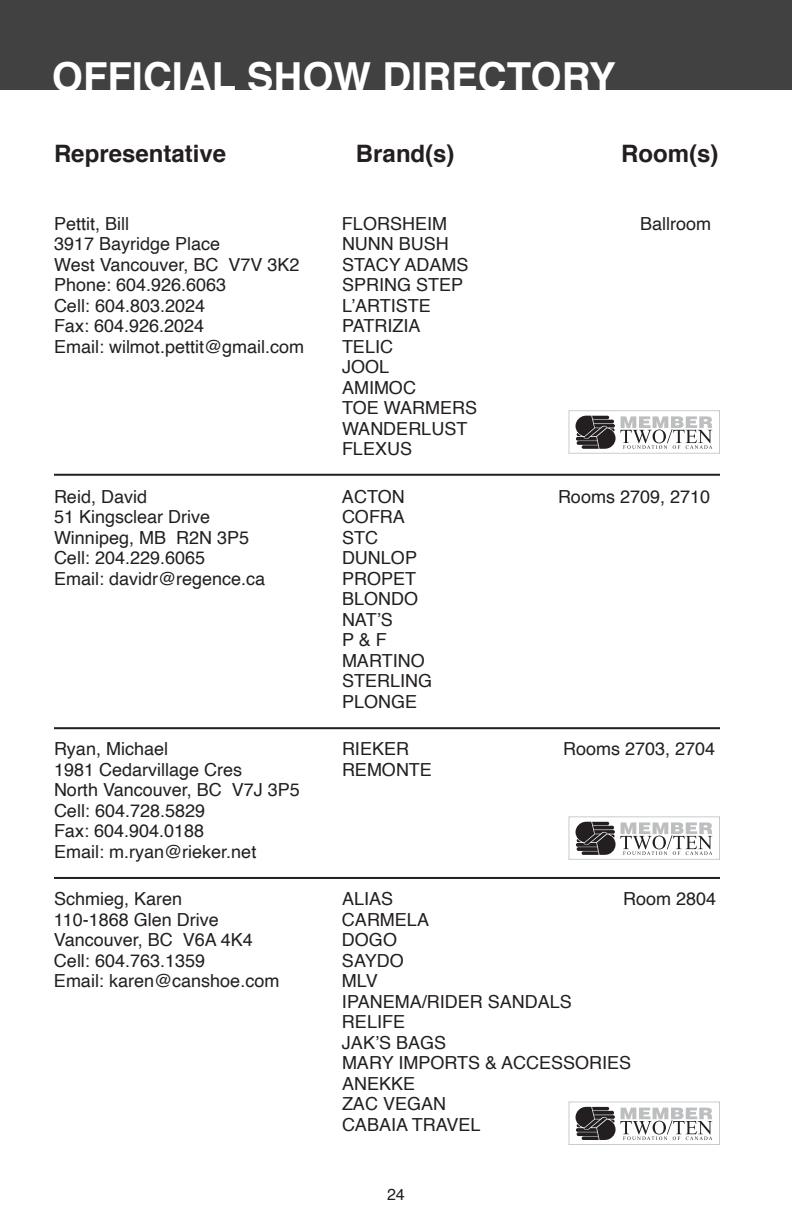
<style>
.page{position:relative;width:792px;height:1224px;background:#fff}
.page>*{position:absolute;margin:0;border:0;box-sizing:border-box;transform-origin:0 0}
.t1{font:700 40px "Helvetica";color:#fff}
.t2{font:700 24px "Helvetica";color:#231f20}
.t3{font:18px/20.6px "Helvetica";color:#231f20}
.t4{font:16px "Helvetica";color:#231f20}
</style>
<div class="page">
<div style="left:0;top:0;width:792px;height:90px;background:#414142"></div>
<hr style="left:54px;top:474px;width:666px;height:2px;background:#231f20">
<hr style="left:54px;top:727px;width:666px;height:2px;background:#231f20">
<hr style="left:54px;top:877px;width:666px;height:2px;background:#231f20">
<svg style="left:569px;top:816px;width:151px;height:44px"></svg>
<svg style="left:569px;top:1102px;width:151px;height:43px"></svg>
<svg style="left:569px;top:410px;width:151px;height:44px"></svg>
<h1 class="t1" style="left:52px;top:44px;width:565px">OFFICIAL SHOW DIRECTORY</h1>
<h2 class="t2" style="left:54px;top:134px;width:174px">Representative</h2>
<h2 class="t2" style="left:356px;top:134px;width:100px">Brand(s)</h2>
<h2 class="t2" style="left:621px;top:134px;width:99px">Room(s)</h2>
<p class="t3" style="left:54px;top:213px;width:77px">Pettit, Bill</p>
<p class="t3" style="left:342px;top:213px;width:107px">FLORSHEIM</p>
<p class="t3" style="left:640px;top:213px;width:73px">Ballroom</p>
<p class="t3" style="left:54px;top:234px;width:168px">3917 Bayridge Place</p>
<p class="t3" style="left:342px;top:234px;width:108px">NUNN BUSH</p>
<p class="t3" style="left:54px;top:254px;width:247px">West Vancouver, BC V7V 3K2</p>
<p class="t3" style="left:342px;top:254px;width:128px">STACY ADAMS</p>
<p class="t3" style="left:54px;top:275px;width:174px">Phone: 604.926.6063</p>
<p class="t3" style="left:342px;top:275px;width:123px">SPRING STEP</p>
<p class="t3" style="left:54px;top:295px;width:153px">Cell: 604.803.2024</p>
<p class="t3" style="left:342px;top:295px;width:90px">L’ARTISTE</p>
<p class="t3" style="left:54px;top:316px;width:152px">Fax: 604.926.2024</p>
<p class="t3" style="left:342px;top:316px;width:80px">PATRIZIA</p>
<p class="t3" style="left:54px;top:336px;width:252px">Email: wilmot.pettit@gmail.com</p>
<p class="t3" style="left:342px;top:336px;width:137px">TELIC<br>JOOL<br>AMIMOC<br>TOE WARMERS<br>WANDERLUST<br>FLEXUS</p>
<p class="t3" style="left:54px;top:486px;width:95px">Reid, David</p>
<p class="t3" style="left:342px;top:486px;width:64px">ACTON</p>
<p class="t3" style="left:558px;top:486px;width:154px">Rooms 2709, 2710</p>
<p class="t3" style="left:54px;top:507px;width:158px">51 Kingsclear Drive</p>
<p class="t3" style="left:342px;top:507px;width:64px">COFRA</p>
<p class="t3" style="left:54px;top:527px;width:197px">Winnipeg, MB R2N 3P5</p>
<p class="t3" style="left:342px;top:527px;width:37px">STC</p>
<p class="t3" style="left:54px;top:548px;width:153px">Cell: 204.229.6065</p>
<p class="t3" style="left:342px;top:548px;width:77px">DUNLOP</p>
<p class="t3" style="left:54px;top:568px;width:213px">Email: davidr@regence.ca</p>
<p class="t3" style="left:342px;top:568px;width:92px">PROPET<br>BLONDO<br>NAT’S<br>P &amp; F<br>MARTINO<br>STERLING<br>PLONGE</p>
<p class="t3" style="left:54px;top:739px;width:116px">Ryan, Michael</p>
<p class="t3" style="left:342px;top:739px;width:69px">RIEKER</p>
<p class="t3" style="left:563px;top:739px;width:154px">Rooms 2703, 2704</p>
<p class="t3" style="left:54px;top:759px;width:190px">1981 Cedarvillage Cres</p>
<p class="t3" style="left:342px;top:759px;width:92px">REMONTE</p>
<p class="t3" style="left:54px;top:780px;width:247px">North Vancouver, BC V7J 3P5<br>Cell: 604.728.5829<br>Fax: 604.904.0188<br>Email: m.ryan@rieker.net</p>
<p class="t3" style="left:54px;top:889px;width:130px">Schmieg, Karen</p>
<p class="t3" style="left:342px;top:889px;width:53px">ALIAS</p>
<p class="t3" style="left:623px;top:889px;width:95px">Room 2804</p>
<p class="t3" style="left:54px;top:909px;width:166px">110-1868 Glen Drive</p>
<p class="t3" style="left:342px;top:909px;width:89px">CARMELA</p>
<p class="t3" style="left:54px;top:930px;width:200px">Vancouver, BC V6A 4K4</p>
<p class="t3" style="left:342px;top:930px;width:57px">DOGO</p>
<p class="t3" style="left:54px;top:950px;width:153px">Cell: 604.763.1359</p>
<p class="t3" style="left:342px;top:950px;width:63px">SAYDO</p>
<p class="t3" style="left:54px;top:971px;width:227px">Email: karen@canshoe.com</p>
<p class="t3" style="left:342px;top:971px;width:291px">MLV<br>IPANEMA/RIDER SANDALS<br>RELIFE<br>JAK’S BAGS<br>MARY IMPORTS &amp; ACCESSORIES<br>ANEKKE<br>ZAC VEGAN<br>CABAIA TRAVEL</p>
<p class="t4" style="left:387px;top:1182px;width:19px">24</p>
</div>
